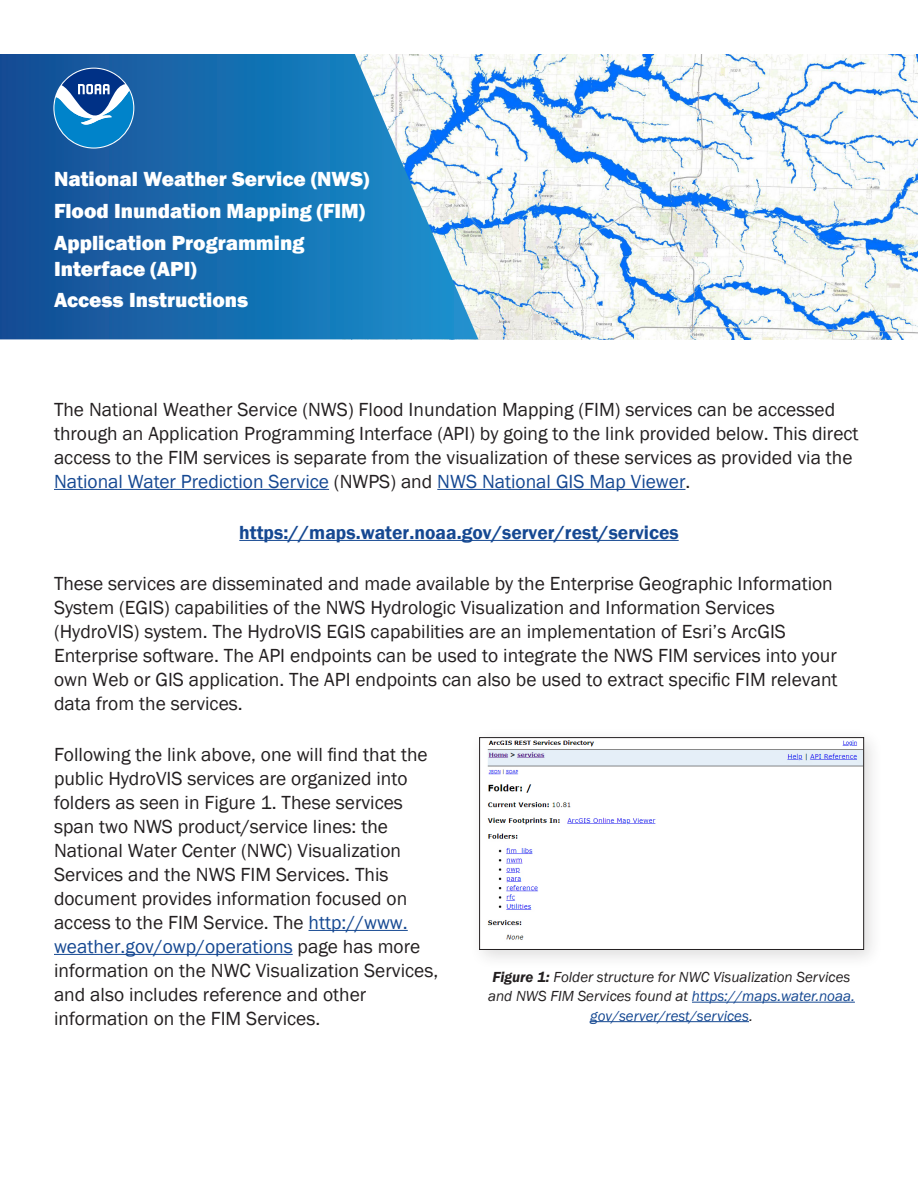
<style>
.page{position:relative;width:918px;height:1188px;background:#fff}
.page>*{position:absolute;margin:0;border:0;box-sizing:border-box;transform-origin:0 0}
.t1{font:800 21px/25.2px "Franklin Gothic";color:#fff}
.t2{font:19.5px/24px "Franklin Gothic";color:#231f20}
.t3{font:600 19.5px "Franklin Gothic";color:#154892}
.t4{font:italic 15px/19.5px "Franklin Gothic";color:#231f20;text-align:center}
.s1{color:#154892}
.s2{font-weight:600}
</style>
<div class="page">
<img style="left:478px;top:54px;width:440px;height:285px">
<svg style="left:0;top:54px;width:478px;height:285px;background:#2f7bb7"></svg>
<svg style="left:54px;top:69px;width:79px;height:79px;background:#377fbb"></svg>
<hr style="left:54px;top:489px;width:275px;height:1px;background:#154892">
<hr style="left:437px;top:489px;width:248px;height:1px;background:#154892">
<hr style="left:239px;top:540px;width:440px;height:1px;background:#154892">
<hr style="left:309px;top:930px;width:99px;height:1px;background:#154892">
<hr style="left:54px;top:954px;width:239px;height:1px;background:#154892">
<div style="left:469px;top:727px;width:415px;height:243px;background:#231f20;opacity:.15"></div>
<img style="left:481px;top:739px;width:381px;height:209px">
<div style="left:479px;top:737px;width:385px;height:213px;border:1px solid #231f20"></div>
<hr style="left:692px;top:1002px;width:163px;height:1px;background:#154892">
<hr style="left:590px;top:1021px;width:159px;height:1px;background:#154892">
<p class="t1" style="left:54px;top:167px;width:317px">National Weather Service (NWS)</p>
<p class="t1" style="left:54px;top:199px;width:313px">Flood Inundation Mapping (FIM)</p>
<p class="t1" style="left:54px;top:231px;width:252px">Application Programming<br>Interface (API)</p>
<p class="t1" style="left:54px;top:288px;width:196px">Access Instructions</p>
<p class="t2" style="left:54px;top:398px;width:806px">The National Weather Service (NWS) Flood Inundation Mapping (FIM) services can be accessed through an Application Programming Interface (API) by going to the link provided below. This direct access to the FIM services is separate from the visualization of these services as provided via the <span class="s1">National Water Prediction Service</span> (NWPS) and <span class="s1">NWS National GIS Map Viewer</span>.</p>
<p class="t3" style="left:239px;top:520px;width:441px">https://maps.water.noaa.gov/server/rest/services</p>
<p class="t2" style="left:54px;top:572px;width:785px">These services are disseminated and made available by the Enterprise Geographic Information System (EGIS) capabilities of the NWS Hydrologic Visualization and Information Services (HydroVIS) system. The HydroVIS EGIS capabilities are an implementation of Esri’s ArcGIS Enterprise software. The API endpoints can be used to integrate the NWS FIM services into your own Web or GIS application. The API endpoints can also be used to extract specific FIM relevant data from the services.</p>
<p class="t2" style="left:54px;top:743px;width:386px">Following the link above, one will find that the public HydroVIS services are organized into folders as seen in Figure 1. These services span two NWS product/service lines: the National Water Center (NWC) Visualization Services and the NWS FIM Services. This document provides information focused on access to the FIM Service. The <span class="s1">http://www. weather.gov/owp/operations</span> page has more information on the NWC Visualization Services, and also includes reference and other information on the FIM Services.</p>
<p class="t4" style="left:488px;top:967px;width:368px"><span class="s2">Figure 1:</span> Folder structure for NWC Visualization Services and NWS FIM Services found at <span class="s1">https://maps.water.noaa. gov/server/rest/services</span>.</p>
</div>
